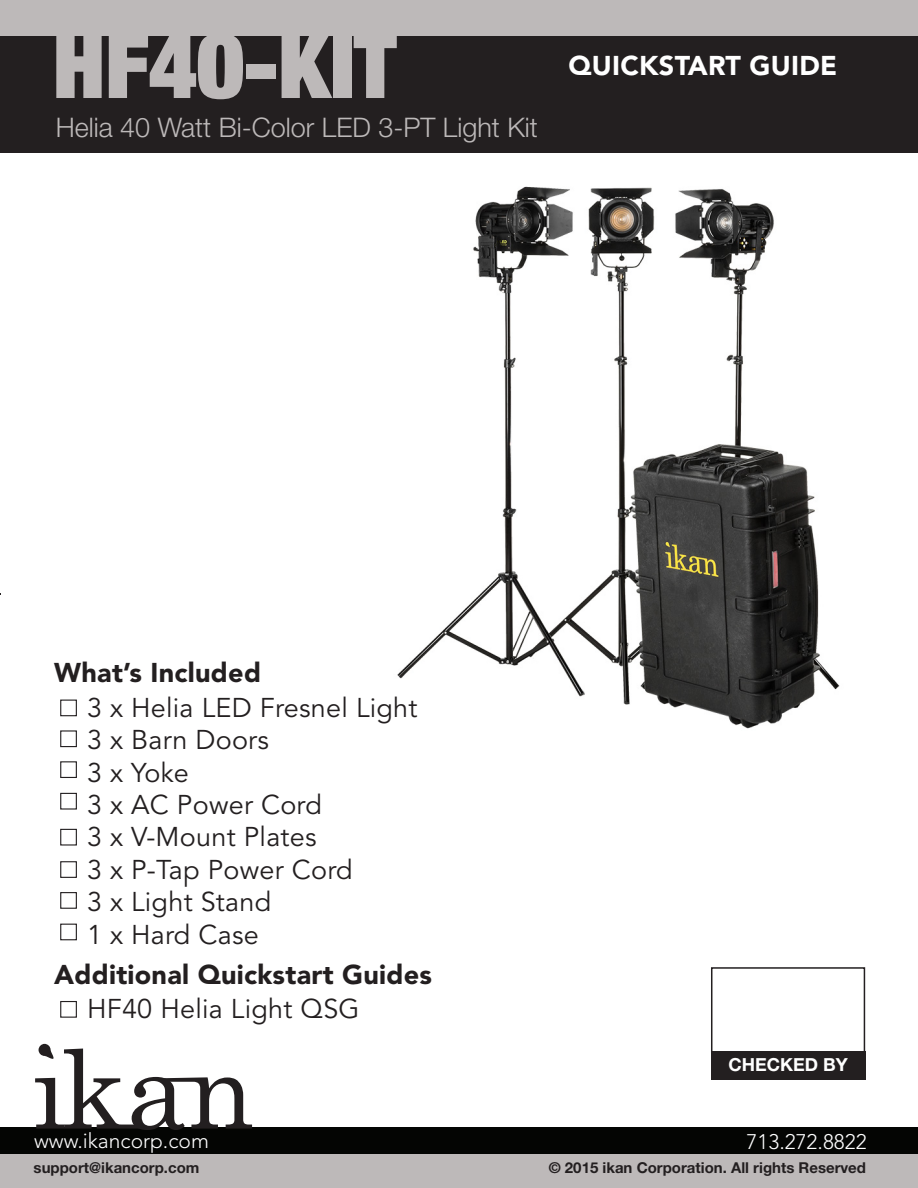
<style>
.page{position:relative;width:918px;height:1188px;background:#fff}
.page>*{position:absolute;margin:0;border:0;box-sizing:border-box;transform-origin:0 0}
.t1{font:900 condensed 91.35px "Helvetica Neue LT Std";color:#bdb9b9}
.t2{font:27px "Avenir LT Std";letter-spacing:.01em;color:#231f20}
.t3{font:900 27px "Avenir LT Std";letter-spacing:.01em;color:#231f20}
.t4{font:300 27px "Helvetica Neue LT Std";color:#bdb9b9}
.t5{font:900 27px "Avenir LT Std";letter-spacing:.01em;color:#fff}
.t6{font:300 21px "Avenir LT Std";color:#fff}
.t7{font:700 18px "Helvetica Neue LT Std";color:#fff}
.t8{font:700 15px "Helvetica Neue LT Std";color:#231f20}
</style>
<div class="page">
<img style="left:397px;top:186px;width:443px;height:543px">
<div style="left:0;top:1152px;width:918px;height:36px;background:#bdb9b9"></div>
<div style="left:0;top:1127px;width:918px;height:27px;background:#040503"></div>
<div style="left:0;top:34px;width:918px;height:119px;background:#231f20"></div>
<div style="left:0;top:0;width:918px;height:36px;background:#bdb9b9"></div>
<svg style="left:35px;top:1044px;width:217px;height:86px"></svg>
<div style="left:711px;top:967px;width:154px;height:86px;border:2px solid #231f20"></div>
<div style="left:711px;top:1052px;width:154px;height:28px;background:#231f20"></div>
<div style="left:60px;top:700px;width:17px;height:16px;border:1px solid #231f20"></div>
<div style="left:60px;top:1001px;width:17px;height:17px;border:1px solid #231f20"></div>
<div style="left:60px;top:829px;width:17px;height:17px;border:1px solid #231f20"></div>
<div style="left:60px;top:730px;width:17px;height:17px;border:1px solid #231f20"></div>
<div style="left:60px;top:861px;width:17px;height:17px;border:1px solid #231f20"></div>
<div style="left:60px;top:761px;width:17px;height:17px;border:1px solid #231f20"></div>
<div style="left:60px;top:892px;width:17px;height:17px;border:1px solid #231f20"></div>
<div style="left:60px;top:793px;width:17px;height:17px;border:1px solid #231f20"></div>
<div style="left:60px;top:924px;width:17px;height:16px;border:1px solid #231f20"></div>
<p class="t1" style="left:53px;top:7px;width:345px">HF40-KIT</p>
<p class="t4" style="left:56px;top:111px;width:484px">Helia 40 Watt Bi-Color LED 3-PT Light Kit</p>
<p class="t5" style="left:569px;top:49px;width:270px">QUICKSTART GUIDE</p>
<p class="t3" style="left:54px;top:656px;width:208px">What’s Included</p>
<p class="t2" style="left:87px;top:692px;width:332px">3 x Helia LED Fresnel Light</p>
<p class="t2" style="left:87px;top:724px;width:184px">3 x Barn Doors</p>
<p class="t2" style="left:87px;top:757px;width:103px">3 x Yoke</p>
<p class="t2" style="left:87px;top:789px;width:236px">3 x AC Power Cord</p>
<p class="t2" style="left:87px;top:822px;width:231px">3 x V-Mount Plates</p>
<p class="t2" style="left:87px;top:854px;width:267px">3 x P-Tap Power Cord</p>
<p class="t2" style="left:87px;top:886px;width:186px">3 x Light Stand</p>
<p class="t2" style="left:87px;top:919px;width:173px">1 x Hard Case</p>
<p class="t3" style="left:54px;top:958px;width:379px">Additional Quickstart Guides</p>
<p class="t2" style="left:87px;top:993px;width:274px">HF40 Helia Light QSG</p>
<p class="t7" style="left:728px;top:1053px;width:121px">CHECKED BY</p>
<p class="t6" style="left:34px;top:1128px;width:176px">www.ikancorp.com</p>
<p class="t6" style="left:747px;top:1129px;width:122px">713.272.8822</p>
<p class="t8" style="left:34px;top:1159px;width:167px">support@ikancorp.com</p>
<p class="t8" style="left:549px;top:1159px;width:319px">© 2015 ikan Corporation. All rights Reserved</p>
</div>
